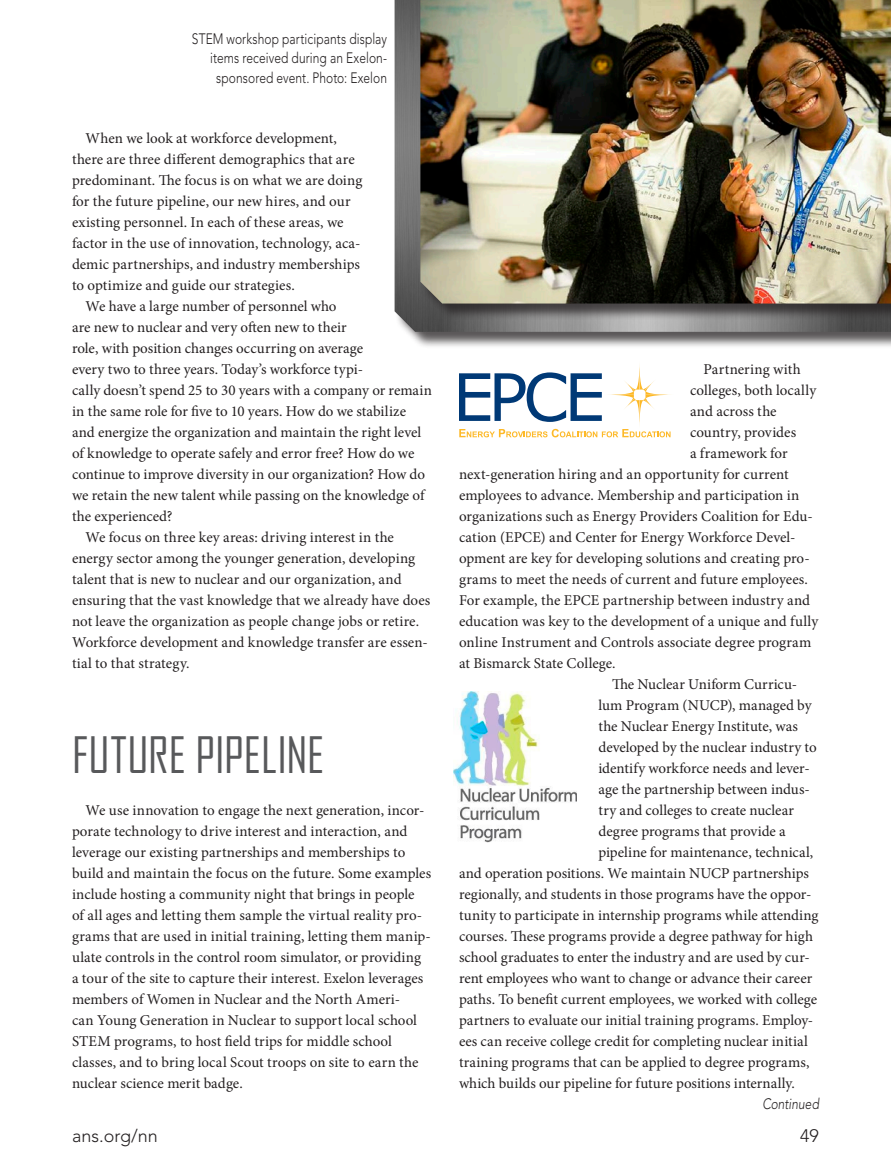
<style>
.page{position:relative;width:891px;height:1175px;background:#fff}
.page>*{position:absolute;margin:0;border:0;box-sizing:border-box;transform-origin:0 0}
.Workforce_Headline{font:48px "Agency FB";color:#58595b}
.t1{font:300 18px "Avenir";color:#231f20}
.NN_Body{font:15px/21px "Minion Pro";color:#231f20}
.cap{font:300 15px/19.5px "Avenir";letter-spacing:.005em;color:#231f20;text-align:right;scale:.8 1}
.NN_Body-2{font:15px "Minion Pro";letter-spacing:.02em;color:#231f20}
.Continued_Line{font:italic 300 15px "Avenir";letter-spacing:.005em;color:#231f20;scale:.8 1}
</style>
<div class="page">
<div style="left:395px;top:0;width:496px;height:348px;background:#231f20;opacity:.75"></div>
<img style="left:395px;top:0;width:496px;height:332px">
<div style="left:421px;top:0;width:470px;height:320px;background:#231f20;opacity:.75"></div>
<img style="left:420px;top:0;width:471px;height:303px">
<svg style="left:459px;top:365px;width:212px;height:72px"></svg>
<img style="left:454px;top:691px;width:122px;height:151px">
<p class="cap" style="left:192px;top:29px;width:245px">STEM workshop participants display items received during an Exelon&shy;sponsored event. Photo: Exelon</p>
<p class="NN_Body" style="left:72px;top:127px;width:292px;text-indent:14px">When we look at workforce development, there are three different demographics that are predominant. The focus is on what we are doing for the future pipeline, our new hires, and our existing personnel. In each of these areas, we factor in the use of innovation, technology, aca&shy;demic partnerships, and industry memberships to optimize and guide our strategies.</p>
<p class="NN_Body" style="left:72px;top:295px;width:361px;text-indent:14px">We have a large number of personnel who<br>are new to nuclear and very often new to their<br>role, with position changes occurring on average<br>every two to three years. Today’s workforce typi-<br>cally doesn’t spend 25 to 30 years with a company or remain in the same role for five to 10 years. How do we stabilize and energize the organization and maintain the right level of knowledge to operate safely and error free? How do we continue to improve diversity in our organization? How do we retain the new talent while passing on the knowledge of the experienced?</p>
<p class="NN_Body" style="left:72px;top:526px;width:360px;text-indent:14px">We focus on three key areas: driving interest in the energy sector among the younger generation, developing talent that is new to nuclear and our organization, and ensuring that the vast knowledge that we already have does not leave the organization as people change jobs or retire.<br>Workforce development and knowledge transfer are essen&shy;tial to that strategy.</p>
<p class="Workforce_Headline" style="left:72px;top:725px;width:254px">FUTURE PIPELINE</p>
<p class="NN_Body" style="left:72px;top:799px;width:361px;text-indent:14px">We use innovation to engage the next generation, incor&shy;porate technology to drive interest and interaction, and leverage our existing partnerships and memberships to build and maintain the focus on the future. Some examples include hosting a community night that brings in people<br>of all ages and letting them sample the virtual reality pro&shy;grams that are used in initial training, letting them manip&shy;ulate controls in the control room simulator, or providing a tour of the site to capture their interest. Exelon leverages members of Women in Nuclear and the North Ameri-<br>can Young Generation in Nuclear to support local school STEM programs, to host field trips for middle school classes, and to bring local Scout troops on site to earn the nuclear science merit badge.</p>
<p class="NN_Body-2" style="left:704px;top:359px;width:99px">Partnering with</p>
<p class="NN_Body" style="left:690px;top:379px;width:128px">colleges, both locally</p>
<p class="NN_Body" style="left:690px;top:400px;width:88px">and across the</p>
<p class="NN_Body" style="left:690px;top:421px;width:108px">country, provides</p>
<p class="NN_Body" style="left:690px;top:442px;width:99px">a framework for</p>
<p class="NN_Body" style="left:459px;top:463px;width:331px">next-generation hiring and an opportunity for current</p>
<p class="NN_Body" style="left:459px;top:484px;width:342px">employees to advance. Membership and participation in</p>
<p class="NN_Body" style="left:459px;top:505px;width:355px">organizations such as Energy Providers Coalition for Edu-</p>
<p class="NN_Body" style="left:459px;top:526px;width:338px">cation (EPCE) and Center for Energy Workforce Devel-</p>
<p class="NN_Body" style="left:459px;top:547px;width:352px">opment are key for developing solutions and creating pro-</p>
<p class="NN_Body" style="left:459px;top:568px;width:351px">grams to meet the needs of current and future employees.</p>
<p class="NN_Body" style="left:459px;top:589px;width:353px">For example, the EPCE partnership between industry and</p>
<p class="NN_Body" style="left:459px;top:610px;width:361px">education was key to the development of a unique and fully</p>
<p class="NN_Body" style="left:459px;top:631px;width:354px">online Instrument and Controls associate degree program</p>
<p class="NN_Body" style="left:459px;top:652px;width:158px">at Bismarck State College.</p>
<p class="NN_Body" style="left:612px;top:673px;width:187px">The Nuclear Uniform Curricu-</p>
<p class="NN_Body" style="left:598px;top:694px;width:215px">lum Program (NUCP), managed by</p>
<p class="NN_Body" style="left:598px;top:715px;width:201px">the Nuclear Energy Institute, was</p>
<p class="NN_Body" style="left:598px;top:736px;width:220px">developed by the nuclear industry to</p>
<p class="NN_Body" style="left:598px;top:757px;width:213px">identify workforce needs and lever-</p>
<p class="NN_Body" style="left:598px;top:778px;width:213px">age the partnership between indus-</p>
<p class="NN_Body" style="left:598px;top:799px;width:197px">try and colleges to create nuclear</p>
<p class="NN_Body" style="left:598px;top:820px;width:189px">degree programs that provide a</p>
<p class="NN_Body" style="left:598px;top:841px;width:216px">pipeline for maintenance, technical,</p>
<p class="NN_Body" style="left:459px;top:862px;width:351px">and operation positions. We maintain NUCP partnerships</p>
<p class="NN_Body" style="left:459px;top:883px;width:354px">regionally, and students in those programs have the oppor-</p>
<p class="NN_Body" style="left:459px;top:904px;width:361px">tunity to participate in internship programs while attending</p>
<p class="NN_Body" style="left:459px;top:925px;width:356px">courses. These programs provide a degree pathway for high</p>
<p class="NN_Body" style="left:459px;top:946px;width:352px">school graduates to enter the industry and are used by cur-</p>
<p class="NN_Body" style="left:459px;top:967px;width:355px">rent employees who want to change or advance their career</p>
<p class="NN_Body" style="left:459px;top:988px;width:360px">paths. To benefit current employees, we worked with college</p>
<p class="NN_Body" style="left:459px;top:1009px;width:356px">partners to evaluate our initial training programs. Employ-</p>
<p class="NN_Body" style="left:459px;top:1030px;width:350px">ees can receive college credit for completing nuclear initial</p>
<p class="NN_Body" style="left:459px;top:1051px;width:352px">training programs that can be applied to degree programs,</p>
<p class="NN_Body" style="left:459px;top:1072px;width:337px">which builds our pipeline for future positions internally.</p>
<p class="Continued_Line" style="left:762px;top:1095px;width:72px">Continued</p>
<p class="t1" style="left:72px;top:1125px;width:87px">ans.org/nn</p>
<p class="t1" style="left:800px;top:1125px;width:20px">49</p>
</div>
